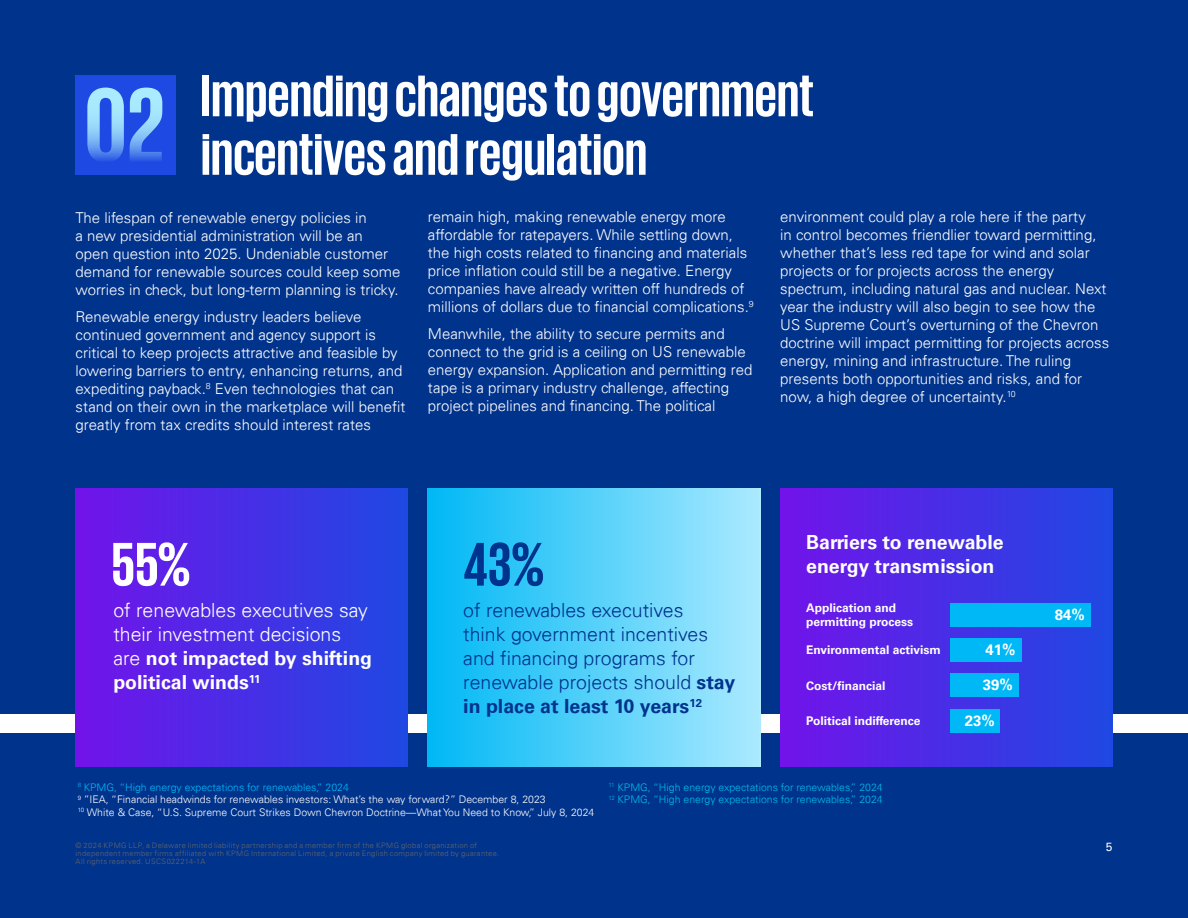
<style>
.page{position:relative;width:1188px;height:918px;background:#fff}
.page>*{position:absolute;margin:0;border:0;box-sizing:border-box;transform-origin:0 0}
.t1{font:700 108.3px "KPMG";color:#abebff}
.t2{font:700 63px "KPMG";color:#fff}
.t3{font:700 63px "KPMG";color:#00338d}
.t4{font:700 60px/58.5px "KPMG";color:#fff}
.t5{font:300 19.5px/24px "Univers 45";color:#00338d}
.t6{font:700 19.5px/24px "Univers 65";color:#fff}
.t7{font:300 19.5px/24px "Univers 45";color:#fff}
.t8{font:700 19.5px "Univers 65";color:#00338d}
.t9{font:300 15px/18px "Univers 45";color:#fff}
.t10{font:700 15px "Univers 65";color:#fff}
.t11{font:700 12px/14.4px "Univers 65";color:#fff}
.t12{font:12px "Univers 55 Roman";color:#fff}
.t13{font:300 10.5px/12.6px "Univers 45";color:#fff}
.t14{font:300 10.5px/12.6px "Univers 45";color:#00bbea}
.t15{font:300 7.5px/8.1px "Univers 45";letter-spacing:.045em;color:#666}
.s1{font-family:"Univers 45";font-weight:300}
.s2{font-family:"Univers 65";font-weight:700}
.s3{color:#00b8f5}
</style>
<div class="page">
<div style="left:0;top:733px;width:1188px;height:185px;background:#00338c"></div>
<div style="left:0;top:0;width:1188px;height:714px;background:#00338c"></div>
<div style="left:76px;top:488px;width:332px;height:279px;background:linear-gradient(to right,#7213ea,#1f48e2)"></div>
<div style="left:428px;top:488px;width:332px;height:279px;background:linear-gradient(to right,#00b8f5,#aae9ff)"></div>
<div style="left:780px;top:488px;width:332px;height:279px;background:linear-gradient(to right,#7213ea,#1f4ae2)"></div>
<div style="left:950px;top:603px;width:141px;height:23px;background:#00b8f5"></div>
<div style="left:950px;top:638px;width:71px;height:24px;background:#00b8f5"></div>
<div style="left:950px;top:674px;width:68px;height:23px;background:#00b8f5"></div>
<div style="left:950px;top:709px;width:50px;height:24px;background:#00b8f5"></div>
<div style="left:76px;top:76px;width:100px;height:99px;background:#1e49e2"></div>
<h3 class="t4" style="left:201px;top:65px;width:615px">Impending changes to government incentives and regulation</h3>
<p class="t9" style="left:76px;top:209px;width:326px">The lifespan of renewable energy policies in<br>a new presidential administration will be an<br>open question into 2025. Undeniable customer demand for renewable sources could keep some worries in check, but long-term planning is tricky.</p>
<p class="t9" style="left:76px;top:308px;width:331px">Renewable energy industry leaders believe continued government and agency support is critical to keep projects attractive and feasible by lowering barriers to entry, enhancing returns, and expediting payback.<sup>8</sup> Even technologies that can stand on their own in the marketplace will benefit greatly from tax credits should interest rates</p>
<h1 class="t1" style="left:84px;top:71px;width:82px">02</h1>
<p class="t9" style="left:780px;top:208px;width:330px">environment could play a role here if the party<br>in control becomes friendlier toward permitting, whether that’s less red tape for wind and solar projects or for projects across the energy spectrum, including natural gas and nuclear. Next year the industry will also begin to see how the US Supreme Court’s overturning of the Chevron doctrine will impact permitting for projects across energy, mining and infrastructure. The ruling presents both opportunities and risks, and for now, a high degree of uncertainty.<sup>10</sup></p>
<p class="t9" style="left:428px;top:208px;width:327px">remain high, making renewable energy more affordable for ratepayers. While settling down, the high costs related to financing and materials price inflation could still be a negative. Energy companies have already written off hundreds of millions of dollars due to financial complications.<sup>9</sup></p>
<p class="t9" style="left:428px;top:325px;width:326px">Meanwhile, the ability to secure permits and connect to the grid is a ceiling on US renewable energy expansion. Application and permitting red tape is a primary industry challenge, affecting project pipelines and financing. The political</p>
<h2 class="t2" style="left:111px;top:533px;width:81px">55%</h2>
<h2 class="t3" style="left:463px;top:533px;width:83px">43%</h2>
<h3 class="t7" style="left:113px;top:599px;width:256px">of renewables executives say their investment decisions</h3>
<h3 class="t6" style="left:113px;top:647px;width:260px"><span class="s1">are</span> not impacted by shifting political winds<sup>11</sup></h3>
<h3 class="t5" style="left:463px;top:599px;width:273px">of renewables executives<br>think government incentives and financing programs for renewable projects should <span class="s2">stay</span></h3>
<h3 class="t8" style="left:463px;top:695px;width:240px">in place at least 10 years<sup>12</sup></h3>
<h3 class="t6" style="left:806px;top:530px;width:199px">Barriers to renewable energy transmission</h3>
<p class="t11" style="left:806px;top:600px;width:108px">Application and permitting process</p>
<p class="t11" style="left:806px;top:643px;width:136px">Environmental activism</p>
<p class="t11" style="left:806px;top:679px;width:81px">Cost/financial</p>
<p class="t11" style="left:806px;top:714px;width:116px">Political indifference</p>
<p class="t10" style="left:986px;top:641px;width:32px">41%</p>
<p class="t10" style="left:983px;top:676px;width:32px">39%</p>
<p class="t10" style="left:965px;top:712px;width:32px">23%</p>
<p class="t10" style="left:1055px;top:605px;width:32px">84%</p>
<p class="t13" style="left:78px;top:781px;width:518px"><sup>8</sup> <span class="s3">KPMG, “High energy expectations for renewables,” 2024<br></span><sup>9</sup> ”IEA, “Financial headwinds for renewables investors: What’s the way forward?” December 8, 2023<br><sup>10</sup> White &amp; Case, “U.S. Supreme Court Strikes Down Chevron Doctrine—What You Need to Know,” July 8, 2024</p>
<p class="t15" style="left:76px;top:841px;width:403px">© 2024 KPMG LLP, a Delaware limited liability partnership and a member firm of the KPMG global organization of</p>
<p class="t12" style="left:1106px;top:840px;width:8px">5</p>
<p class="t15" style="left:76px;top:850px;width:425px">independent member firms affiliated with KPMG International Limited, a private English company limited by guarantee.<br>All rights reserved. USCS022214-1A</p>
<p class="t14" style="left:609px;top:781px;width:276px"><sup>11</sup> KPMG, “High energy expectations for renewables,” 2024<br><sup>12</sup> KPMG, “High energy expectations for renewables,” 2024</p>
</div>
